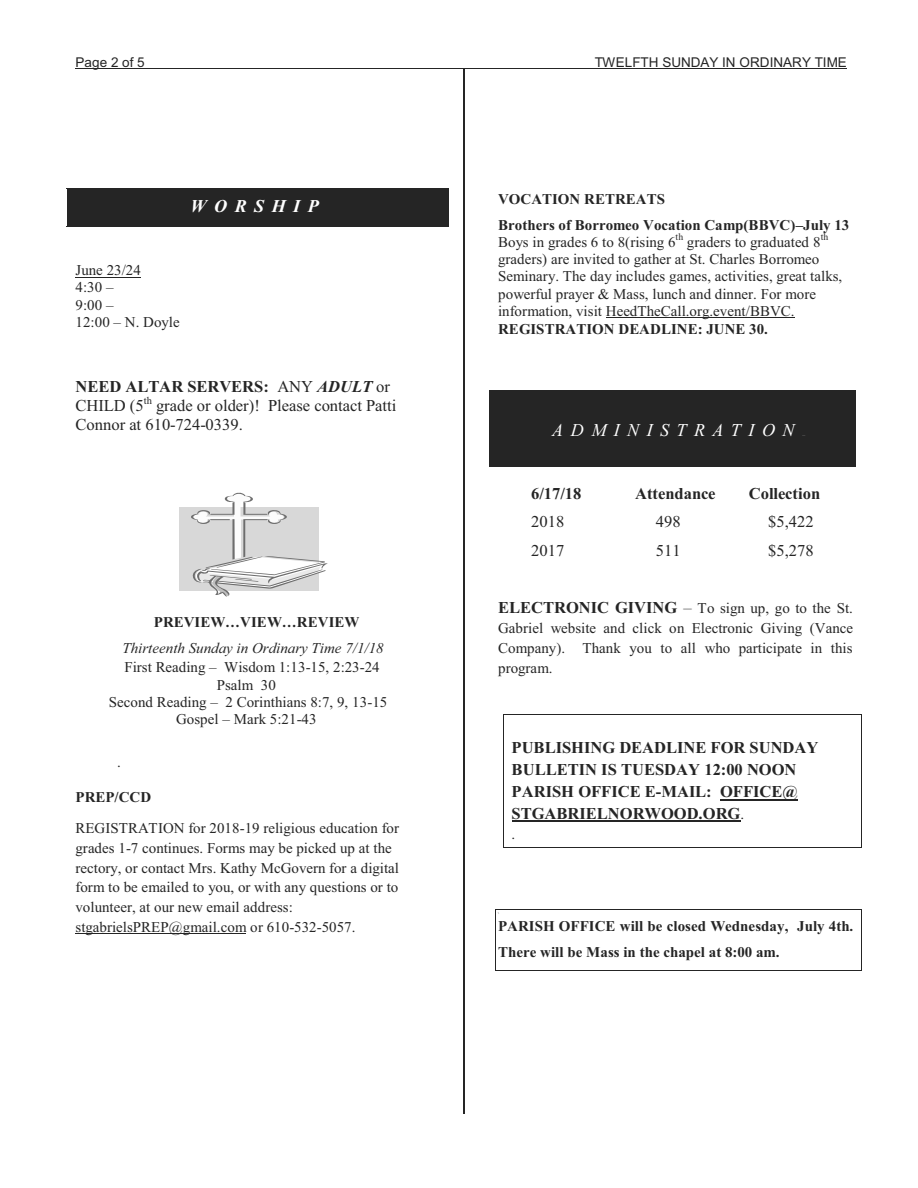
<style>
.page{position:relative;width:918px;height:1188px;background:#fff}
.page>*{position:absolute;margin:0;border:0;box-sizing:border-box;transform-origin:0 0}
.t1{font:italic 18px "Times New Roman";letter-spacing:.415em;color:#fff}
.t2{font:italic 700 18px "Times New Roman";letter-spacing:.42em;color:#fff}
.t3{font:700 16.5px/21.9px "Times New Roman";color:#252525}
.t4{font:16.5px/18.9px "Times New Roman";color:#252525}
.t5{font:15px/17.2px "Times New Roman";color:#252525}
.t6{font:700 15px/26px "Times New Roman";color:#252525}
.t7{font:italic 15px/19.6px "Times New Roman";color:#252525}
.t8{font:700 15px "Times New Roman";color:#252525}
.t9{font:13.5px "Arial";color:#252525}
.t10{font:10.5px "Times New Roman";color:#252525}
.t11{font:9.75px "Times New Roman";color:#252525}
.t12{font:700 3px "Times New Roman";color:#252525}
.s1{font-style:inherit}
.s2{font-weight:400}
.s3{font-style:italic}
.s4{font-style:normal}
.s5{font-weight:700;font-size:16.5px}
.s6{font-size:16.5px;color:#494949}
.s7{font-weight:400;font-size:15px}
</style>
<div class="page">
<hr style="left:76px;top:68px;width:771px;height:1px;background:#252525">
<div style="left:68px;top:189px;width:380px;height:37px;background:#252525"></div>
<hr style="left:67px;top:188px;width:382px;height:1px;background:#252525">
<hr style="left:67px;top:226px;width:382px;height:1px;background:#252525">
<hr style="left:67px;top:189px;width:1px;height:37px;background:#252525">
<hr style="left:448px;top:189px;width:1px;height:37px;background:#252525">
<hr style="left:76px;top:277px;width:65px;height:1px;background:#252525">
<hr style="left:76px;top:934px;width:170px;height:1px;background:#252525">
<hr style="left:606px;top:318px;width:189px;height:1px;background:#252525">
<div style="left:490px;top:391px;width:366px;height:28px;background:#252525"></div>
<hr style="left:489px;top:390px;width:367px;height:1px;background:#252525">
<svg style="left:489px;top:391px;width:1px;height:28px"></svg>
<div style="left:490px;top:419px;width:366px;height:47px;background:#252525"></div>
<hr style="left:489px;top:466px;width:367px;height:1px;background:#252525">
<hr style="left:489px;top:419px;width:1px;height:47px;background:#252525">
<hr style="left:856px;top:419px;width:1px;height:47px;background:#252525">
<hr style="left:503px;top:714px;width:358px;height:1px;background:#252525">
<hr style="left:720px;top:799px;width:78px;height:1px;background:#252525">
<hr style="left:512px;top:821px;width:228px;height:1px;background:#252525">
<hr style="left:503px;top:847px;width:358px;height:1px;background:#252525">
<svg style="left:503px;top:715px;width:1px;height:132px"></svg>
<svg style="left:861px;top:714px;width:1px;height:134px"></svg>
<hr style="left:495px;top:910px;width:367px;height:1px;background:#252525">
<hr style="left:495px;top:970px;width:367px;height:1px;background:#252525">
<svg style="left:495px;top:911px;width:1px;height:59px"></svg>
<svg style="left:861px;top:911px;width:1px;height:59px"></svg>
<div style="left:179px;top:507px;width:139px;height:84px;background:#d8d8d8"></div>
<svg style="left:191px;top:492px;width:136px;height:105px"></svg>
<hr style="left:464px;top:69px;width:1px;height:1045px;background:#252525">
<p class="t9" style="left:76px;top:54px;width:71px">Page 2 of 5</p>
<p class="t9" style="left:595px;top:54px;width:254px">TWELFTH SUNDAY IN ORDINARY TIME</p>
<p class="t2" style="left:191px;top:195px;width:130px">WORSHIP</p>
<p class="t5" style="left:76px;top:263px;width:106px">June 23/24<br>4:30 <span class="s1">–<br></span>9:00 <span class="s1">–<br></span>12:00 <span class="s1">–</span> N. Doyle</p>
<p class="t3" style="left:76px;top:379px;width:316px;line-height:19px">NEED ALTAR SERVERS: <span class="s2">ANY</span> <span class="s3">ADULT</span> <span class="s2">or<br>CHILD (5</span></p>
<p class="t10" style="left:144px;top:396px;width:10px">th</p>
<p class="t4" style="left:76px;top:398px;width:322px;text-indent:80px">grade or older)! Please contact Patti<br>Connor at 610-724-0339.</p>
<p class="t8" style="left:154px;top:613px;width:207px">PREVIEW…VIEW…REVIEW</p>
<p class="t7" style="left:122px;top:639px;width:263px">Thirteenth Sunday in Ordinary Time 7/1/18<br><span class="s4">First Reading</span> <span class="s4">–</span> <span class="s4">Wisdom 1:13-15, 2:23-24</span></p>
<p class="t5" style="left:109px;top:677px;width:280px;text-align:center">Psalm 30<br>Second Reading <span class="s1">–</span> 2 Corinthians 8:7, 9, 13-15<br>Gospel <span class="s1">–</span> Mark 5:21-43</p>
<p class="t5" style="left:117px;top:755px;width:5px">.</p>
<p class="t6" style="left:76px;top:786px;width:77px">PREP/CCD</p>
<p class="t5" style="left:76px;top:819px;width:325px;line-height:19.8px">REGISTRATION for 2018-19 religious education for grades 1-7 continues. Forms may be picked up at the rectory, or contact Mrs. Kathy McGovern for a digital form to be emailed to you, or with any questions or to volunteer, at our new email address: stgabrielsPREP@gmail.com or 610-532-5057.</p>
<p class="t6" style="left:498px;top:188px;width:353px">VOCATION RETREATS<br>Brothers of Borromeo Vocation Camp(BBVC)<span class="s1">–</span>July 13</p>
<p class="t5" style="left:498px;top:235px;width:179px">Boys in grades 6 to 8(rising 6</p>
<p class="t11" style="left:676px;top:233px;width:9px">th</p>
<p class="t5" style="left:687px;top:235px;width:135px">graders to graduated 8</p>
<p class="t11" style="left:821px;top:233px;width:9px">th</p>
<p class="t5" style="left:498px;top:252px;width:346px">graders) are invited to gather at St. Charles Borromeo Seminary. The day includes games, activities, great talks, powerful prayer &amp; Mass, lunch and dinner. For more information, visit HeedTheCall.org.event/BBVC.</p>
<p class="t6" style="left:498px;top:317px;width:271px">REGISTRATION DEADLINE: JUNE 30.</p>
<p class="t1" style="left:552px;top:423px;width:244px">ADMINISTRATION</p>
<p class="t3" style="left:531px;top:484px;width:52px">6/17/18</p>
<p class="t3" style="left:635px;top:484px;width:82px">Attendance</p>
<p class="t3" style="left:749px;top:484px;width:73px">Collection</p>
<p class="t4" style="left:531px;top:514px;width:35px">2018</p>
<p class="t4" style="left:656px;top:514px;width:26px">498</p>
<p class="t4" style="left:768px;top:514px;width:47px">$5,422</p>
<p class="t4" style="left:531px;top:542px;width:35px">2017</p>
<p class="t4" style="left:656px;top:542px;width:26px">511</p>
<p class="t4" style="left:768px;top:542px;width:47px">$5,278</p>
<p class="t5" style="left:498px;top:599px;width:357px;line-height:20.1px;text-align:justify"><span class="s5">ELECTRONIC GIVING</span> <span class="s6">–</span> To sign up, go to the St.<br>Gabriel website and click on Electronic Giving (Vance Company). Thank you to all who participate in this program.</p>
<p class="t3" style="left:512px;top:739px;width:308px">PUBLISHING DEADLINE FOR SUNDAY<br>BULLETIN IS TUESDAY 12:00 NOON<br>PARISH OFFICE E-MAIL: OFFICE@<br>STGABRIELNORWOOD.ORG<span class="s7">.</span></p>
<p class="t5" style="left:512px;top:827px;width:5px">.</p>
<p class="t12" style="left:498px;top:912px;width:2px">\</p>
<p class="t6" style="left:498px;top:914px;width:357px">PARISH OFFICE will be closed Wednesday, July 4th.<br>There will be Mass in the chapel at 8:00 am.</p>
</div>
